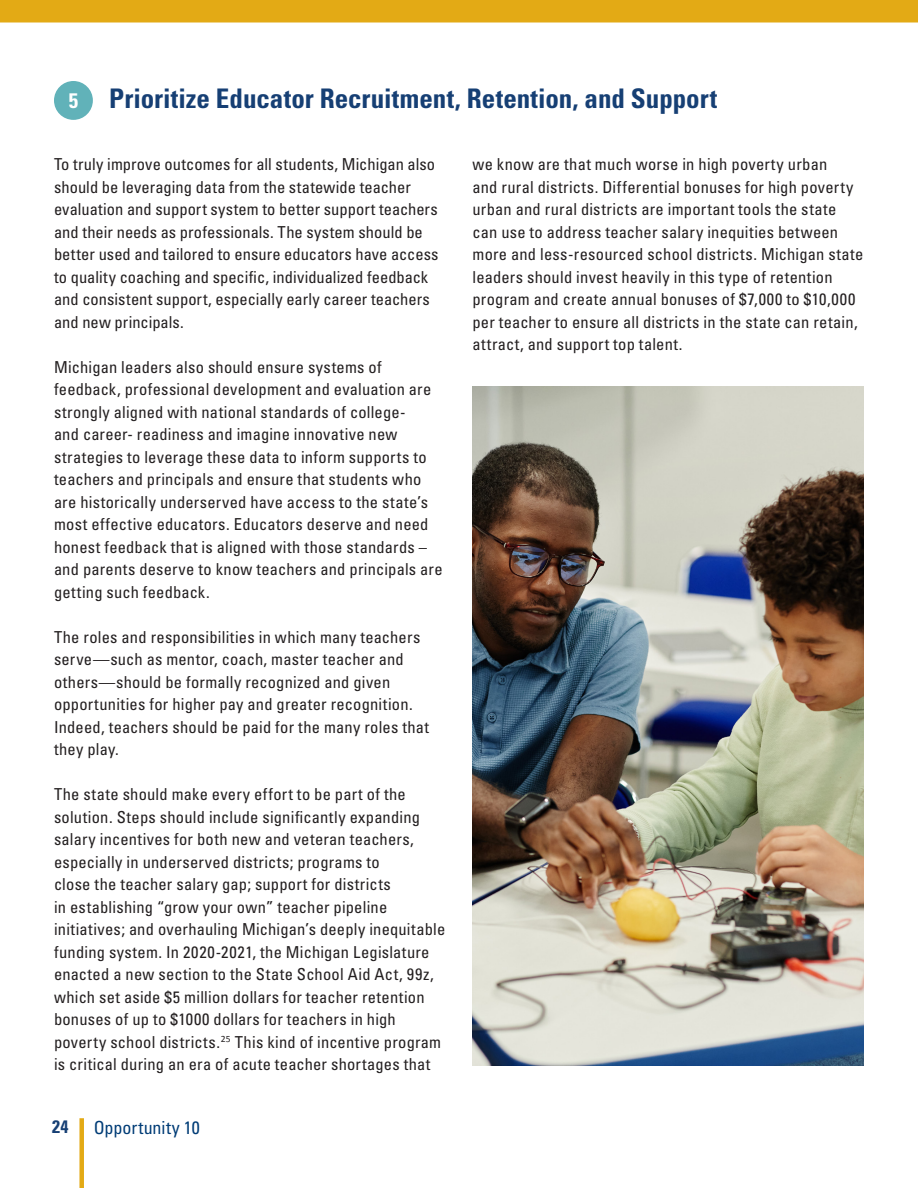
<style>
.page{position:relative;width:918px;height:1188px;background:#fff}
.page>*{position:absolute;margin:0;border:0;box-sizing:border-box;transform-origin:0 0}
.subheads{font:700 condensed 27px "Univers LT Std";color:#163f74}
.t1{font:700 condensed 21px "Univers LT Std";color:#fff}
.t2{font:condensed 18px "Univers LT Std";color:#003c76}
.t3{font:700 condensed 18px "Univers LT Std";color:#163f74}
.body_type{font:condensed 16.5px/22.5px "Univers LT Std";letter-spacing:.015em;color:#231f20}
</style>
<div class="page">
<div style="left:0;top:0;width:918px;height:22px;background:#e3aa15"></div>
<div style="left:79px;top:1118px;width:5px;height:70px;background:#e3aa15"></div>
<div style="left:54px;top:81px;width:39px;height:39px;background:#61b2b9;border-radius:50%"></div>
<img style="left:472px;top:387px;width:392px;height:679px">
<p class="t1" style="left:69px;top:88px;width:11px">5</p>
<p class="subheads" style="left:109px;top:82px;width:610px">Prioritize Educator Recruitment, Retention, and Support</p>
<p class="body_type" style="left:54px;top:153px;width:386px">To truly improve outcomes for all students, Michigan also should be leveraging data from the statewide teacher evaluation and support system to better support teachers and their needs as professionals. The system should be better used and tailored to ensure educators have access to quality coaching and specific, individualized feedback and consistent support, especially early career teachers and new principals.</p>
<p class="body_type" style="left:54px;top:356px;width:390px">Michigan leaders also should ensure systems of feedback, professional development and evaluation are strongly aligned with national standards of college-<br>and career- readiness and imagine innovative new strategies to leverage these data to inform supports to teachers and principals and ensure that students who are historically underserved have access to the state’s most effective educators. Educators deserve and need honest feedback that is aligned with those standards – and parents deserve to know teachers and principals are getting such feedback.</p>
<p class="body_type" style="left:54px;top:626px;width:377px">The roles and responsibilities in which many teachers serve—such as mentor, coach, master teacher and others—should be formally recognized and given opportunities for higher pay and greater recognition.<br>Indeed, teachers should be paid for the many roles that they play.</p>
<p class="body_type" style="left:54px;top:783px;width:393px">The state should make every effort to be part of the solution. Steps should include significantly expanding salary incentives for both new and veteran teachers, especially in underserved districts; programs to<br>close the teacher salary gap; support for districts<br>in establishing “grow your own” teacher pipeline initiatives; and overhauling Michigan’s deeply inequitable funding system. In 2020-2021, the Michigan Legislature enacted a new section to the State School Aid Act, 99z, which set aside $5 million dollars for teacher retention bonuses of up to $1000 dollars for teachers in high poverty school districts.<sup>25</sup> This kind of incentive program is critical during an era of acute teacher shortages that</p>
<p class="t3" style="left:52px;top:1115px;width:18px">24</p>
<p class="t2" style="left:94px;top:1116px;width:107px">Opportunity 10</p>
<p class="body_type" style="left:472px;top:153px;width:392px">we know are that much worse in high poverty urban<br>and rural districts. Differential bonuses for high poverty urban and rural districts are important tools the state can use to address teacher salary inequities between more and less-resourced school districts. Michigan state leaders should invest heavily in this type of retention program and create annual bonuses of $7,000 to $10,000 per teacher to ensure all districts in the state can retain, attract, and support top talent.</p>
</div>
